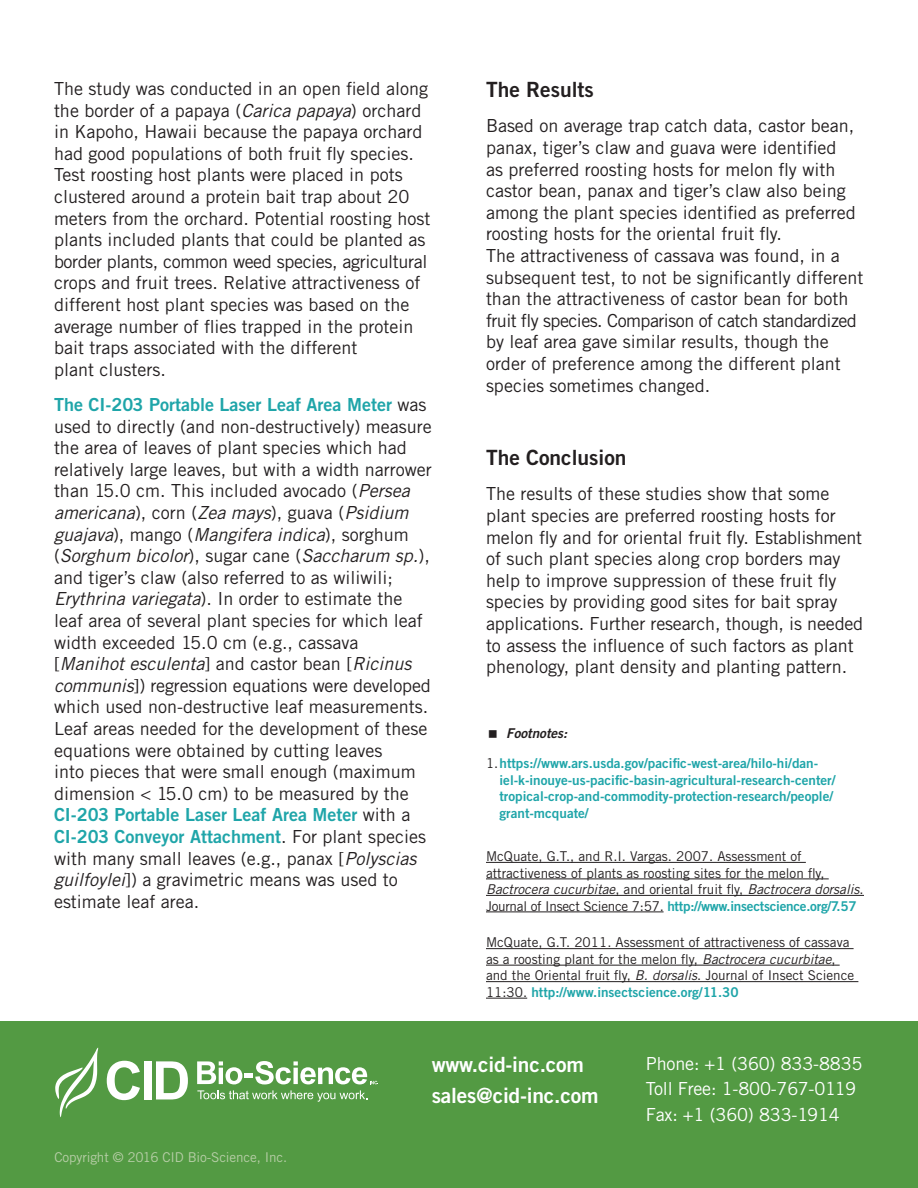
<style>
.page{position:relative;width:918px;height:1188px;background:#fff}
.page>*{position:absolute;margin:0;border:0;box-sizing:border-box;transform-origin:0 0}
.t1{font:21px/31.5px "Trade Gothic LT Std Bd 2";letter-spacing:-.01em;color:#fff}
.t2{font:21px "Trade Gothic LT Std Bd 2";color:#231f20}
.t3{font:18px/21.6px "Trade Gothic LT Std";color:#231f20}
.t4{font:18px/21.6px "Trade Gothic LT Std Bd 2";color:#1fa5a9}
.t5{font:18px/25.5px "Trade Gothic LT Std";letter-spacing:-.01em;color:#fff}
.t6{font:13.5px/16.5px "Trade Gothic LT Std";color:#231f20}
.t7{font:13.5px/16.5px "Trade Gothic LT Std Bd 2";color:#1fa5a9}
.t8{font:13.5px "Trade Gothic LT Std Bd 2";letter-spacing:-.02em;color:#1fa5a9}
.t9{font:13.5px "Trade Gothic LT Std";letter-spacing:-.01em;color:#b7cea7}
.t10{font:13.5px "Trade Gothic LT Std Bd 2 Obl";color:#231f20}
.s1{font-style:italic}
.s2{font-family:"Trade Gothic LT Std";color:#231f20}
</style>
<div class="page">
<hr style="left:486px;top:862px;width:320px;height:1px;background:#231f20">
<hr style="left:486px;top:879px;width:343px;height:1px;background:#231f20">
<hr style="left:486px;top:895px;width:378px;height:1px;background:#231f20">
<hr style="left:486px;top:912px;width:178px;height:1px;background:#231f20">
<hr style="left:486px;top:948px;width:368px;height:1px;background:#231f20">
<hr style="left:486px;top:965px;width:354px;height:1px;background:#231f20">
<hr style="left:486px;top:981px;width:372px;height:1px;background:#231f20">
<hr style="left:486px;top:998px;width:41px;height:1px;background:#231f20">
<div style="left:0;top:1022px;width:918px;height:166px;background:#539a43"></div>
<svg style="left:55px;top:1048px;width:43px;height:69px"></svg>
<svg style="left:107px;top:1061px;width:33px;height:39px"></svg>
<div style="left:144px;top:1061px;width:8px;height:38px;background:#fff"></div>
<svg style="left:156px;top:1061px;width:32px;height:38px"></svg>
<svg style="left:197px;top:1061px;width:181px;height:41px"></svg>
<p class="t3" style="left:54px;top:78px;width:378px">The study was conducted in an open field along the border of a papaya (<span class="s1">Carica papaya</span>) orchard in Kapoho, Hawaii because the papaya orchard had good populations of both fruit fly species.<br>Test roosting host plants were placed in pots clustered around a protein bait trap about 20 meters from the orchard. Potential roosting host plants included plants that could be planted as border plants, common weed species, agricultural crops and fruit trees. Relative attractiveness of different host plant species was based on the average number of flies trapped in the protein bait traps associated with the different<br>plant clusters.</p>
<p class="t4" style="left:54px;top:393px;width:374px">The CI-203 Portable Laser Leaf Area Meter <span class="s2">was</span></p>
<p class="t3" style="left:54px;top:415px;width:379px">used to directly (and non-destructively) measure the area of leaves of plant species which had relatively large leaves, but with a width narrower than 15.0 cm. This included avocado (<span class="s1">Persea americana</span>), corn (<span class="s1">Zea mays</span>), guava (<span class="s1">Psidium guajava</span>), mango (<span class="s1">Mangifera indica</span>), sorghum (<span class="s1">Sorghum bicolor</span>), sugar cane (<span class="s1">Saccharum sp.</span>), and tiger’s claw (also referred to as wiliwili; <span class="s1">Erythrina variegata</span>). In order to estimate the leaf area of several plant species for which leaf width exceeded 15.0 cm (e.g., cassava [<span class="s1">Manihot esculenta</span>] and castor bean [<span class="s1">Ricinus communis</span>]) regression equations were developed which used non-destructive leaf measurements.<br>Leaf areas needed for the development of these equations were obtained by cutting leaves<br>into pieces that were small enough (maximum dimension &lt; 15.0 cm) to be measured by the</p>
<p class="t4" style="left:54px;top:804px;width:374px">CI-203 Portable Laser Leaf Area Meter <span class="s2">with a<br></span>CI-203 Conveyor Attachment<span class="s2">. For plant species</span></p>
<p class="t3" style="left:54px;top:847px;width:364px">with many small leaves (e.g., panax [<span class="s1">Polyscias guilfoylei</span>]) a gravimetric means was used to estimate leaf area.</p>
<p class="t2" style="left:486px;top:77px;width:109px">The Results</p>
<p class="t3" style="left:486px;top:115px;width:379px">Based on average trap catch data, castor bean, panax, tiger’s claw and guava were identified<br>as preferred roosting hosts for melon fly with castor bean, panax and tiger’s claw also being among the plant species identified as preferred roosting hosts for the oriental fruit fly.<br>The attractiveness of cassava was found, in a subsequent test, to not be significantly different than the attractiveness of castor bean for both fruit fly species. Comparison of catch standardized by leaf area gave similar results, though the order of preference among the different plant species sometimes changed.</p>
<p class="t2" style="left:486px;top:445px;width:142px">The Conclusion</p>
<p class="t3" style="left:486px;top:483px;width:379px">The results of these studies show that some plant species are preferred roosting hosts for melon fly and for oriental fruit fly. Establishment of such plant species along crop borders may help to improve suppression of these fruit fly species by providing good sites for bait spray applications. Further research, though, is needed to assess the influence of such factors as plant phenology, plant density and planting pattern.</p>
<p class="t10" style="left:506px;top:725px;width:63px">Footnotes:</p>
<p class="t7" style="left:500px;top:755px;width:338px;text-indent:-14px"><span class="s2">1.</span>https://www.ars.usda.gov/pacific-west-area/hilo-hi/dan&shy;iel-k-inouye-us-pacific-basin-agricultural-research-center/ tropical-crop-and-commodity-protection-research/people/ grant-mcquate/</p>
<p class="t6" style="left:486px;top:848px;width:379px">McQuate, G.T., and R.I. Vargas. 2007. Assessment of attractiveness of plants as roosting sites for the melon fly,<br><span class="s1">Bactrocera cucurbitae</span>, and oriental fruit fly, <span class="s1">Bactrocera dorsalis</span>.</p>
<p class="t8" style="left:486px;top:897px;width:372px"><span class="s2">Journal of Insect Science 7:57.</span> http://www.insectscience.org/7.57</p>
<p class="t6" style="left:486px;top:934px;width:370px">McQuate, G.T. 2011. Assessment of attractiveness of cassava as a roosting plant for the melon fly, <span class="s1">Bactrocera cucurbitae</span>, and the Oriental fruit fly, <span class="s1">B. dorsalis</span>. Journal of Insect Science</p>
<p class="t7" style="left:486px;top:983px;width:254px"><span class="s2">11:30.</span> http://www.insectscience.org/11.30</p>
<p class="t9" style="left:54px;top:1149px;width:234px">Copyright © 2016 CID Bio-Science, Inc.</p>
<p class="t1" style="left:432px;top:1048px;width:168px">www.cid-inc.com sales@cid-inc.com</p>
<p class="t5" style="left:646px;top:1050px;width:218px">Phone: +1 (360) 833-8835<br>Toll Free: 1-800-767-0119<br>Fax: +1 (360) 833-1914</p>
</div>
